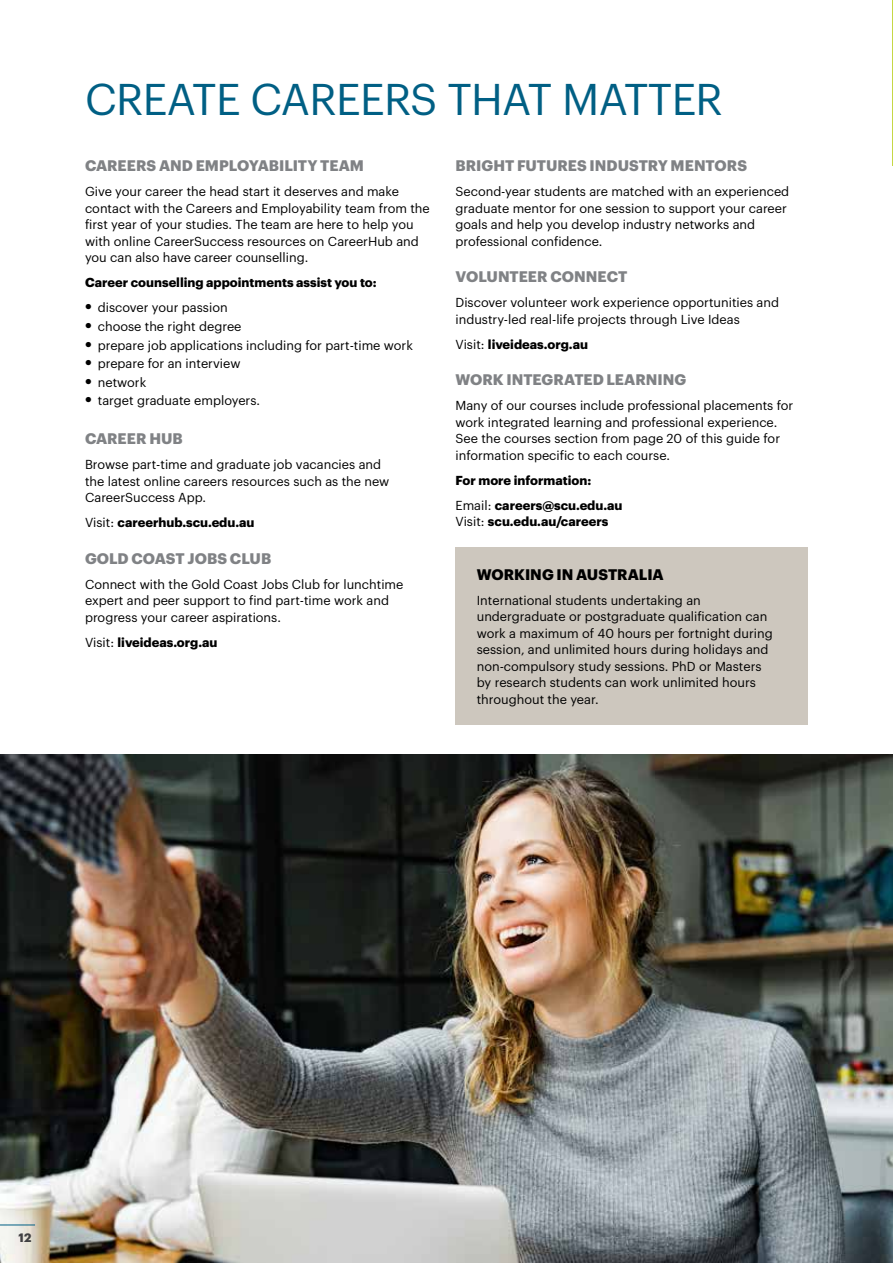
<style>
.page{position:relative;width:893px;height:1263px;background:#fff}
.page>*{position:absolute;margin:0;border:0;box-sizing:border-box;transform-origin:0 0}
.t1{font:43.5px "Graphik";letter-spacing:-.015em;color:#005f84}
.t2{font:700 15px "Graphik";color:#808285}
.t3{font:700 15px "Graphik";letter-spacing:-.005em;color:#000}
.t4{font:12.75px/16.5px "Graphik";color:#000}
.t5{font:700 12.75px/25px "Graphik";color:#000}
.t6{font:700 12px "Graphik";color:#414042}
.s1{font-weight:700;font-size:18px}
.s2{font-weight:400}
</style>
<div class="page">
<hr style="left:892px;top:0;width:1px;height:166px;background:#c0d330">
<img style="left:0;top:755px;width:893px;height:508px">
<div style="left:455px;top:547px;width:353px;height:177px;background:#cdc7be"></div>
<hr style="left:0;top:1224px;width:35px;height:1px;background:#005f84">
<h1 class="t1" style="left:85px;top:67px;width:639px">CREATE CAREERS THAT MATTER</h1>
<p class="t2" style="left:85px;top:154px;width:280px">CAREERS AND EMPLOYABILITY TEAM</p>
<p class="t4" style="left:85px;top:182px;width:346px">Give your career the head start it deserves and make contact with the Careers and Employability team from the first year of your studies. The team are here to help you with online CareerSuccess resources on CareerHub and you can also have career counselling.</p>
<p class="t5" style="left:85px;top:269px;width:293px">Career counselling appointments assist you to:</p>
<p class="t4" style="left:85px;top:298px;width:144px"><span class="s1">•</span> discover your passion</p>
<p class="t4" style="left:85px;top:317px;width:158px"><span class="s1">•</span> choose the right degree</p>
<p class="t4" style="left:85px;top:336px;width:329px"><span class="s1">•</span> prepare job applications including for part-time work</p>
<p class="t4" style="left:85px;top:354px;width:157px"><span class="s1">•</span> prepare for an interview</p>
<p class="t4" style="left:85px;top:373px;width:63px"><span class="s1">•</span> network</p>
<p class="t4" style="left:85px;top:391px;width:177px"><span class="s1">•</span> target graduate employers.</p>
<p class="t2" style="left:85px;top:427px;width:99px">CAREER HUB</p>
<p class="t4" style="left:85px;top:455px;width:306px">Browse part-time and graduate job vacancies and the latest online careers resources such as the new<br>CareerSuccess App.</p>
<p class="t5" style="left:85px;top:509px;width:171px"><span class="s2">Visit:</span> careerhub.scu.edu.au</p>
<p class="t2" style="left:85px;top:547px;width:188px">GOLD COAST JOBS CLUB</p>
<p class="t4" style="left:85px;top:575px;width:320px">Connect with the Gold Coast Jobs Club for lunchtime expert and peer support to find part-time work and progress your career aspirations.</p>
<p class="t5" style="left:85px;top:628px;width:134px"><span class="s2">Visit:</span> liveideas.org.au</p>
<p class="t2" style="left:455px;top:154px;width:293px">BRIGHT FUTURES INDUSTRY MENTORS</p>
<p class="t4" style="left:455px;top:182px;width:335px">Second-year students are matched with an experienced graduate mentor for one session to support your career goals and help you develop industry networks and professional confidence.</p>
<p class="t2" style="left:455px;top:265px;width:173px">VOLUNTEER CONNECT</p>
<p class="t4" style="left:455px;top:293px;width:325px">Discover volunteer work experience opportunities and industry-led real-life projects through Live Ideas</p>
<p class="t5" style="left:455px;top:331px;width:134px"><span class="s2">Visit:</span> liveideas.org.au</p>
<p class="t2" style="left:455px;top:368px;width:232px">WORK INTEGRATED LEARNING</p>
<p class="t4" style="left:455px;top:396px;width:339px">Many of our courses include professional placements for work integrated learning and professional experience.<br>See the courses section from page 20 of this guide for information specific to each course.</p>
<p class="t5" style="left:455px;top:467px;width:169px">For more information:<br><span class="s2">Email:</span> careers@scu.edu.au</p>
<p class="t5" style="left:455px;top:508px;width:154px"><span class="s2">Visit:</span> scu.edu.au/careers</p>
<p class="t3" style="left:477px;top:563px;width:188px">WORKING IN AUSTRALIA</p>
<p class="t4" style="left:477px;top:591px;width:298px">International students undertaking an undergraduate or postgraduate qualification can work a maximum of 40 hours per fortnight during session, and unlimited hours during holidays and non-compulsory study sessions. PhD or Masters by research students can work unlimited hours throughout the year.</p>
<p class="t6" style="left:19px;top:1228px;width:14px">12</p>
</div>
